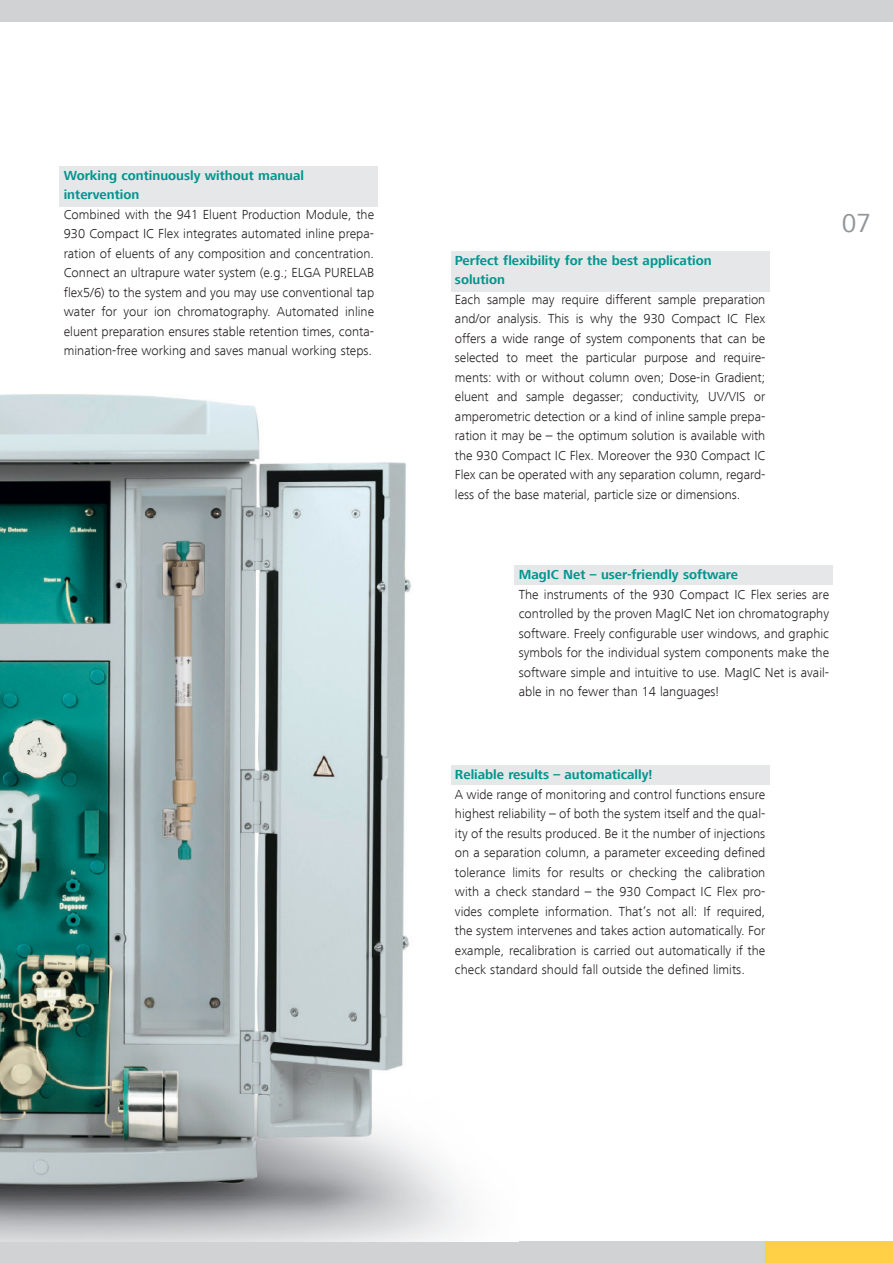
<style>
.page{position:relative;width:893px;height:1263px;background:#fff}
.page>*{position:absolute;margin:0;border:0;box-sizing:border-box;transform-origin:0 0}
.t1{font:27px "Frutiger Next LT";color:#939598}
.t2{font:300 13.5px/19.5px "Frutiger Next LT";color:#231f20;text-align:justify}
.t3{font:700 13.5px/19.5px "Frutiger Next LT";color:#00968f}
</style>
<div class="page">
<div style="left:0;top:0;width:893px;height:21px;background:#d1d2d4"></div>
<div style="left:0;top:1242px;width:893px;height:21px;background:#d1d2d4"></div>
<img style="left:0;top:394px;width:519px;height:848px">
<div style="left:451px;top:765px;width:319px;height:20px;background:#e6e7e9"></div>
<div style="left:514px;top:566px;width:319px;height:19px;background:#e6e7e9"></div>
<div style="left:60px;top:166px;width:318px;height:41px;background:#e6e7e9"></div>
<div style="left:451px;top:251px;width:319px;height:41px;background:#e6e7e9"></div>
<div style="left:765px;top:1242px;width:128px;height:21px;background:#ffcf45"></div>
<p class="t3" style="left:64px;top:166px;width:242px">Working continuously without manual intervention</p>
<p class="t2" style="left:64px;top:205px;width:312px">Combined with the 941 Eluent Production Module, the 930 Compact IC Flex integrates automated inline prepa&shy;ration of eluents of any composition and concentration.<br>Connect an ultrapure water system (e.g.; ELGA PURELAB flex5/6) to the system and you may use conventional tap water for your ion chromatography. Automated inline eluent preparation ensures stable retention times, conta&shy;mination-free working and saves manual working steps.</p>
<p class="t3" style="left:455px;top:251px;width:258px">Perfect flexibility for the best application solution</p>
<p class="t2" style="left:455px;top:290px;width:312px">Each sample may require different sample preparation and/or analysis. This is why the 930 Compact IC Flex offers a wide range of system components that can be selected to meet the particular purpose and require&shy;ments: with or without column oven; Dose-in Gradient; eluent and sample degasser; conductivity, UV/VIS or amperometric detection or a kind of inline sample prepa&shy;ration it may be – the optimum solution is available with the 930 Compact IC Flex. Moreover the 930 Compact IC Flex can be operated with any separation column, regard&shy;less of the base material, particle size or dimensions.</p>
<h1 class="t1" style="left:842px;top:208px;width:31px">07</h1>
<p class="t3" style="left:519px;top:565px;width:221px">MagIC Net – user-friendly software</p>
<p class="t2" style="left:519px;top:585px;width:312px">The instruments of the 930 Compact IC Flex series are controlled by the proven MagIC Net ion chromatography software. Freely configurable user windows, and graphic symbols for the individual system components make the software simple and intuitive to use. MagIC Net is avail&shy;able in no fewer than 14 languages!</p>
<p class="t3" style="left:455px;top:765px;width:199px">Reliable results – automatically!</p>
<p class="t2" style="left:455px;top:785px;width:312px">A wide range of monitoring and control functions ensure highest reliability – of both the system itself and the qual&shy;ity of the results produced. Be it the number of injections on a separation column, a parameter exceeding defined tolerance limits for results or checking the calibration with a check standard – the 930 Compact IC Flex pro&shy;vides complete information. That’s not all: If required, the system intervenes and takes action automatically. For example, recalibration is carried out automatically if the check standard should fall outside the defined limits.</p>
</div>
